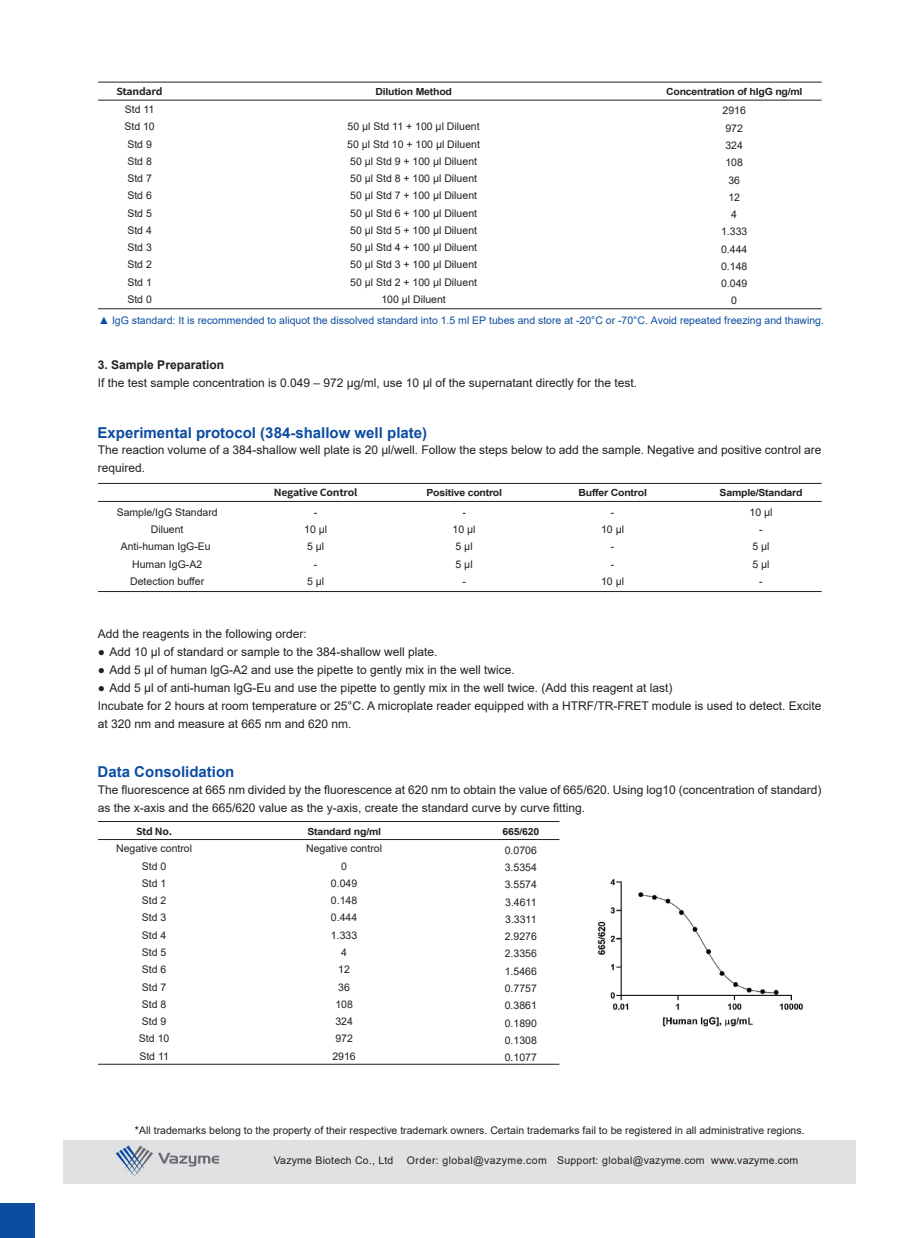
<style>
.page{position:relative;width:919px;height:1238px;background:#fff}
.page>*{position:absolute;margin:0;border:0;box-sizing:border-box;transform-origin:0 0}
.t1{font:700 15px "Arial";color:#0d4da1}
.t2{font:12px/18px "Arial";color:#231f20}
.t3{font:700 12px "Arial";color:#231f20}
.t4{font:10.5px/17.2px "Arial";color:#231f20;text-align:center}
.t5{font:10.5px "Arial";color:#0d4da1}
.t6{font:10.5px "Arial";letter-spacing:.02em;color:#231f20}
.t7{font:700 9.75px "Arial";letter-spacing:-.02em;color:#231f20;scale:1.08 1}
.t8{font:700 9.75px "Source Han Sans CN";letter-spacing:-.02em;color:#231f20;scale:1.08 1}
.s1{color:#040503}
.s2{color:#221713}
</style>
<div class="page">
<hr style="left:98px;top:100px;width:723px;height:1px;background:#231f20">
<hr style="left:98px;top:82px;width:723px;height:1px;background:#231f20">
<hr style="left:98px;top:308px;width:723px;height:1px;background:#231f20">
<hr style="left:98px;top:501px;width:723px;height:1px;background:#231f20">
<hr style="left:98px;top:483px;width:723px;height:1px;background:#231f20">
<hr style="left:98px;top:591px;width:723px;height:1px;background:#231f20">
<hr style="left:98px;top:839px;width:461px;height:1px;background:#231f20">
<hr style="left:98px;top:821px;width:461px;height:1px;background:#231f20">
<hr style="left:98px;top:1063px;width:461px;height:1px;background:#231f20">
<img style="left:0;top:1203px;width:34px;height:34px">
<svg style="left:116px;top:1145px;width:103px;height:32px;background:#c5c9cf"></svg>
<img style="left:597px;top:878px;width:207px;height:149px">
<p class="t8" style="left:116px;top:85px;width:44px">Standard</p>
<p class="t4" style="left:124px;top:101px;width:32px;text-align:left">Std 11<br>Std 10<br>Std 9<br>Std 8<br>Std 7<br>Std 6<br>Std 5<br>Std 4<br>Std 3<br>Std 2<br>Std 1<br>Std 0</p>
<p class="t7" style="left:375px;top:84px;width:72px">Dilution Method</p>
<p class="t4" style="left:347px;top:118px;width:134px">50 μl Std 11 + 100 μl Diluent<br>50 μl Std 10 + 100 μl Diluent<br>50 μl Std 9 + 100 μl Diluent<br>50 μl Std 8 + 100 μl Diluent<br>50 μl Std 7 + 100 μl Diluent<br>50 μl Std 6 + 100 μl Diluent<br>50 μl Std 5 + 100 μl Diluent<br>50 μl Std 4 + 100 μl Diluent<br>50 μl Std 3 + 100 μl Diluent<br>50 μl Std 2 + 100 μl Diluent<br>100 μl Diluent</p>
<p class="t7" style="left:665px;top:84px;width:128px">Concentration of hIgG ng/ml</p>
<p class="t4" style="left:720px;top:102px;width:28px">2916<br>972<br>324<br>108<br>36<br>12<br>4<br>1.333<br>0.444<br>0.148<br>0.049<br>0</p>
<p class="t5" style="left:99px;top:313px;width:726px">▲ IgG standard: It is recommended to aliquot the dissolved standard into 1.5 ml EP tubes and store at -20°C or -70°C. Avoid repeated freezing and thawing.</p>
<p class="t3" style="left:98px;top:357px;width:128px">3. Sample Preparation</p>
<p class="t2" style="left:98px;top:374px;width:540px">If the test sample concentration is 0.049 – 972 μg/ml, use 10 μl of the supernatant directly for the test.</p>
<p class="t1" style="left:98px;top:421px;width:331px">Experimental protocol (384-shallow well plate)</p>
<p class="t2" style="left:98px;top:441px;width:724px">The reaction volume of a 384-shallow well plate is 20 μl/well. Follow the steps below to add the sample. Negative and positive control are required.</p>
<p class="t4" style="left:117px;top:503px;width:102px">Sample/IgG Standard<br>Diluent<br>Anti-human IgG-Eu<br>Human IgG-A2<br>Detection buffer</p>
<p class="t8" style="left:273px;top:487px;width:79px">Negative Control</p>
<p class="t4" style="left:304px;top:503px;width:24px">-<br>10 μl<br>5 μl -<br>5 μl</p>
<p class="t7" style="left:426px;top:485px;width:72px">Positive control</p>
<p class="t4" style="left:452px;top:503px;width:24px">-<br>10 μl<br>5 μl<br>5 μl -</p>
<p class="t7" style="left:578px;top:485px;width:65px">Buffer Control</p>
<p class="t4" style="left:600px;top:503px;width:24px">-<br>10 μl -<br>-<br>10 μl</p>
<p class="t7" style="left:719px;top:485px;width:78px">Sample/Standard</p>
<p class="t4" style="left:749px;top:503px;width:24px">10 μl -<br>5 μl<br>5 μl -</p>
<p class="t2" style="left:98px;top:625px;width:210px">Add the reagents in the following order:</p>
<p class="t2" style="left:98px;top:643px;width:341px">● Add 10 μl of standard or sample to the 384-shallow well plate.</p>
<p class="t2" style="left:98px;top:661px;width:418px">● Add 5 μl of human lgG-A2 and use the pipette to gently mix in the well twice.</p>
<p class="t2" style="left:98px;top:679px;width:724px">● Add 5 μl of anti-human lgG-Eu and use the pipette to gently mix in the well twice. (Add this reagent at last)<br>Incubate for 2 hours at room temperature or 25°C. A microplate reader equipped with a HTRF/TR-FRET module is used to detect. Excite at 320 nm and measure at 665 nm and 620 nm.</p>
<p class="t1" style="left:98px;top:761px;width:138px">Data Consolidation</p>
<p class="t2" style="left:98px;top:780px;width:724px">The fluorescence at 665 nm divided by the fluorescence at 620 nm to obtain the value of 665/620. Using log10 (concentration of standard) as the x-axis and the 665/620 value as the y-axis, create the standard curve by curve fitting.</p>
<p class="t8" style="left:136px;top:825px;width:35px">Std No.</p>
<p class="t4" style="left:116px;top:840px;width:77px">Negative control<br>Std 0<br>Std 1<br>Std 2<br>Std 3<br>Std 4<br>Std 5<br>Std 6<br>Std 7<br>Std 8<br>Std 9<br>Std 10<br>Std 11</p>
<p class="t4" style="left:306px;top:840px;width:77px">Negative control<br>0<br>0.049<br>0.148<br>0.444<br>1.333<br>4<br>12<br>36<br>108<br>324<br>972<br>2916</p>
<p class="t7" style="left:307px;top:824px;width:70px">Standard ng/ml</p>
<p class="t7" style="left:502px;top:824px;width:35px">665/620</p>
<p class="t4" style="left:504px;top:841px;width:34px;text-align:justify">0.0706<br>3.5354<br>3.5574<br>3.4611<br>3.3311<br>2.9276<br>2.3356<br>1.5466<br>0.7757<br>0.3861<br>0.1890<br>0.1308<br>0.1077</p>
<p class="t4" style="left:135px;top:1121px;width:670px"><span class="s1">*</span>All trademarks belong to the property of their respective trademark owners. Certain trademarks fail to be registered in all administrative regions.</p>
<p class="t6" style="left:274px;top:1153px;width:121px">Vazyme Biotech Co., Ltd</p>
<p class="t6" style="left:407px;top:1153px;width:392px">Order: global@vazyme.com Support: global@vazyme.com <span class="s2">www.vazyme.com</span></p>
</div>
